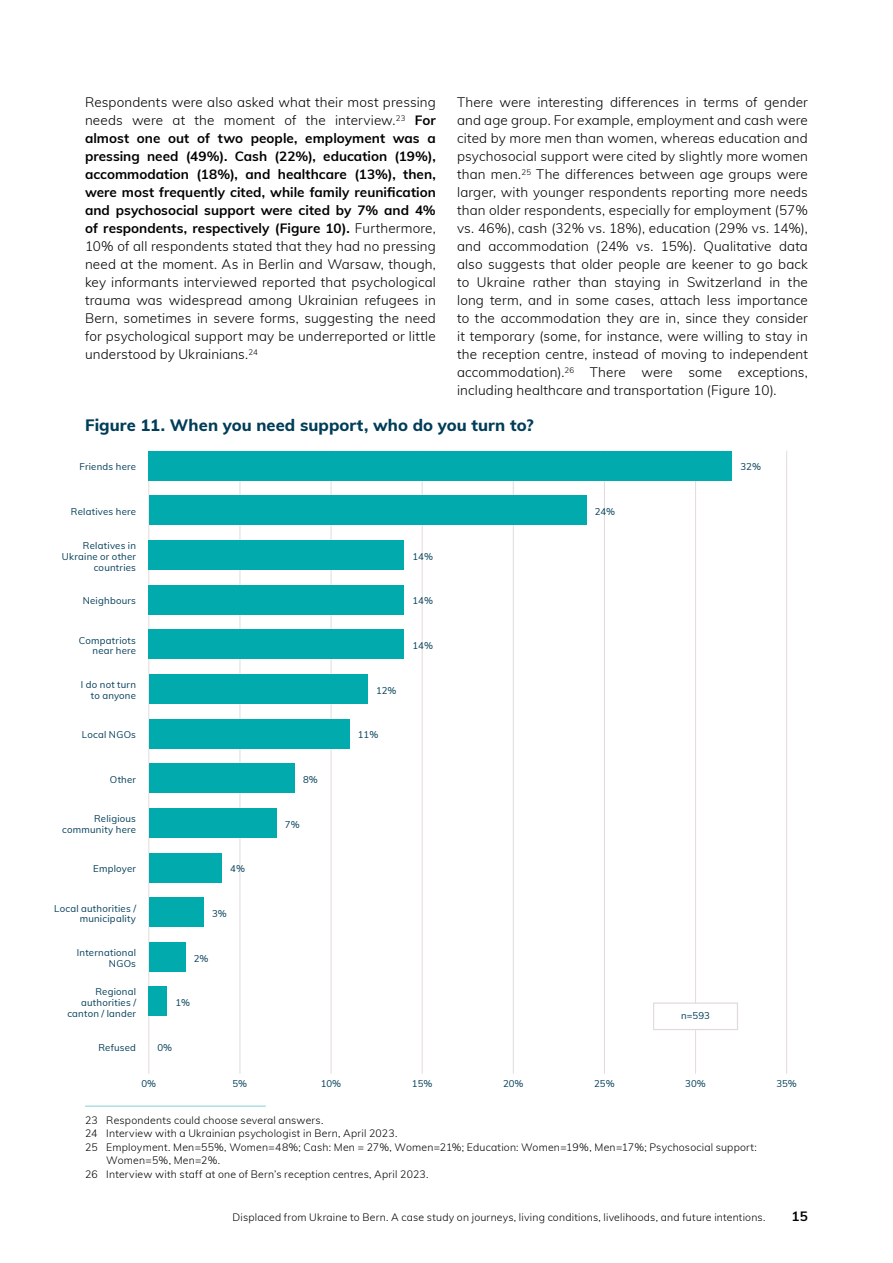
<style>
.page{position:relative;width:893px;height:1263px;background:#fff}
.page>*{position:absolute;margin:0;border:0;box-sizing:border-box;transform-origin:0 0}
.t1{font:800 16.5px "Muli";letter-spacing:.005em;color:#003d58}
.t2{font:300 13.5px/18px "Muli";letter-spacing:.01em;color:#000;text-align:justify}
.t3{font:700 13.5px "Muli";color:#000}
.t4{font:300 10.5px "Muli";letter-spacing:.02em;color:#000}
.t5{font:9.6px/10.8px "Muli";letter-spacing:.025em;color:#003d58;text-align:right}
.s1{font-weight:700}
</style>
<div class="page">
<hr style="left:85px;top:1105px;width:181px;height:2px;background:#afdfe4">
<hr style="left:148px;top:451px;width:1px;height:623px;background:#e3dadd">
<hr style="left:240px;top:451px;width:1px;height:623px;background:#e3dadd">
<hr style="left:331px;top:451px;width:1px;height:623px;background:#e3dadd">
<hr style="left:422px;top:451px;width:1px;height:623px;background:#e3dadd">
<hr style="left:513px;top:451px;width:1px;height:623px;background:#e3dadd">
<hr style="left:604px;top:451px;width:1px;height:623px;background:#e3dadd">
<hr style="left:695px;top:451px;width:1px;height:623px;background:#e3dadd">
<hr style="left:786px;top:451px;width:1px;height:623px;background:#e3dadd">
<div style="left:149px;top:986px;width:18px;height:30px;background:#00aaad"></div>
<div style="left:149px;top:942px;width:36px;height:30px;background:#00aaad"></div>
<div style="left:149px;top:897px;width:54px;height:30px;background:#00aaad"></div>
<div style="left:149px;top:853px;width:73px;height:29px;background:#00aaad"></div>
<div style="left:149px;top:808px;width:127px;height:30px;background:#00aaad"></div>
<div style="left:149px;top:763px;width:146px;height:30px;background:#00aaad"></div>
<div style="left:149px;top:719px;width:200px;height:29px;background:#00aaad"></div>
<div style="left:149px;top:674px;width:219px;height:30px;background:#00aaad"></div>
<div style="left:149px;top:629px;width:255px;height:30px;background:#00aaad"></div>
<div style="left:149px;top:585px;width:255px;height:29px;background:#00aaad"></div>
<div style="left:149px;top:540px;width:255px;height:30px;background:#00aaad"></div>
<div style="left:149px;top:495px;width:437px;height:30px;background:#00aaad"></div>
<div style="left:149px;top:451px;width:583px;height:29px;background:#00aaad"></div>
<div style="left:653px;top:1002px;width:85px;height:28px;background:#fff;border:1px solid #e3dadd"></div>
<p class="t2" style="left:457px;top:93px;width:352px">There were interesting differences in terms of gender and age group. For example, employment and cash were cited by more men than women, whereas education and psychosocial support were cited by slightly more women than men.<sup>25</sup> The differences between age groups were larger, with younger respondents reporting more needs than older respondents, especially for employment (57% vs. 46%), cash (32% vs. 18%), education (29% vs. 14%), and accommodation (24% vs. 15%). Qualitative data also suggests that older people are keener to go back to Ukraine rather than staying in Switzerland in the long term, and in some cases, attach less importance to the accommodation they are in, since they consider it temporary (some, for instance, were willing to stay in the reception centre, instead of moving to independent accommodation).<sup>26</sup> There were some exceptions, including healthcare and transportation (Figure 10).</p>
<p class="t1" style="left:85px;top:413px;width:450px">Figure 11. When you need support, who do you turn to?</p>
<p class="t2" style="left:85px;top:93px;width:352px">Respondents were also asked what their most pressing needs were at the moment of the interview.<sup>23</sup> <span class="s1">For almost one out of two people, employment was a pressing need (49%). Cash (22%), education (19%), accommodation (18%), and healthcare (13%), then, were most frequently cited, while family reunification and psychosocial support were cited by 7% and 4% of respondents, respectively (Figure 10).</span> Furthermore, 10% of all respondents stated that they had no pressing need at the moment. As in Berlin and Warsaw, though, key informants interviewed reported that psychological trauma was widespread among Ukrainian refugees in Bern, sometimes in severe forms, suggesting the need for psychological support may be underreported or little understood by Ukrainians.<sup>24</sup></p>
<p class="t5" style="left:79px;top:461px;width:58px">Friends here</p>
<p class="t5" style="left:740px;top:461px;width:22px">32%</p>
<p class="t5" style="left:71px;top:506px;width:67px">Relatives here</p>
<p class="t5" style="left:595px;top:506px;width:22px">24%</p>
<p class="t5" style="left:62px;top:540px;width:76px">Relatives in<br>Ukraine or other countries</p>
<p class="t5" style="left:412px;top:550px;width:22px">14%</p>
<p class="t5" style="left:83px;top:595px;width:55px">Neighbours</p>
<p class="t5" style="left:412px;top:595px;width:22px">14%</p>
<p class="t5" style="left:79px;top:634px;width:59px">Compatriots near here</p>
<p class="t5" style="left:412px;top:640px;width:22px">14%</p>
<p class="t5" style="left:81px;top:679px;width:57px">I do not turn to anyone</p>
<p class="t5" style="left:376px;top:684px;width:22px">12%</p>
<p class="t5" style="left:82px;top:729px;width:56px">Local NGOs</p>
<p class="t5" style="left:358px;top:729px;width:22px">11%</p>
<p class="t5" style="left:110px;top:774px;width:28px">Other</p>
<p class="t5" style="left:303px;top:774px;width:16px">8%</p>
<p class="t5" style="left:62px;top:813px;width:75px">Religious community here</p>
<p class="t5" style="left:285px;top:818px;width:16px">7%</p>
<p class="t5" style="left:93px;top:863px;width:44px">Employer</p>
<p class="t5" style="left:230px;top:863px;width:16px">4%</p>
<p class="t5" style="left:54px;top:902px;width:83px">Local authorities / municipality</p>
<p class="t5" style="left:212px;top:908px;width:16px">3%</p>
<p class="t5" style="left:77px;top:947px;width:61px">International<br>NGOs</p>
<p class="t5" style="left:194px;top:952px;width:16px">2%</p>
<p class="t5" style="left:67px;top:986px;width:70px">Regional authorities / canton / lander</p>
<p class="t5" style="left:176px;top:997px;width:16px">1%</p>
<p class="t5" style="left:681px;top:1009px;width:30px">n=593</p>
<p class="t5" style="left:98px;top:1041px;width:39px">Refused</p>
<p class="t5" style="left:157px;top:1041px;width:16px">0%</p>
<p class="t5" style="left:141px;top:1077px;width:16px">0%</p>
<p class="t5" style="left:233px;top:1077px;width:16px">5%</p>
<p class="t5" style="left:321px;top:1077px;width:22px">10%</p>
<p class="t5" style="left:412px;top:1077px;width:22px">15%</p>
<p class="t5" style="left:503px;top:1077px;width:22px">20%</p>
<p class="t5" style="left:594px;top:1077px;width:22px">25%</p>
<p class="t5" style="left:685px;top:1077px;width:22px">30%</p>
<p class="t5" style="left:776px;top:1077px;width:22px">35%</p>
<p class="t4" style="left:85px;top:1112px;width:240px">23 Respondents could choose several answers.</p>
<p class="t4" style="left:85px;top:1126px;width:314px">24 Interview with a Ukrainian psychologist in Bern, April 2023.</p>
<p class="t4" style="left:85px;top:1139px;width:673px">25 Employment. Men=55%, Women=48%; Cash: Men = 27%, Women=21%; Education: Women=19%, Men=17%; Psychosocial support:</p>
<p class="t4" style="left:106px;top:1153px;width:115px">Women=5%, Men=2%.</p>
<p class="t4" style="left:85px;top:1166px;width:345px">26 Interview with staff at one of Bern’s reception centres, April 2023.</p>
<p class="t4" style="left:233px;top:1210px;width:534px">Displaced from Ukraine to Bern. A case study on journeys, living conditions, livelihoods, and future intentions.</p>
<p class="t3" style="left:791px;top:1206px;width:18px">15</p>
</div>
